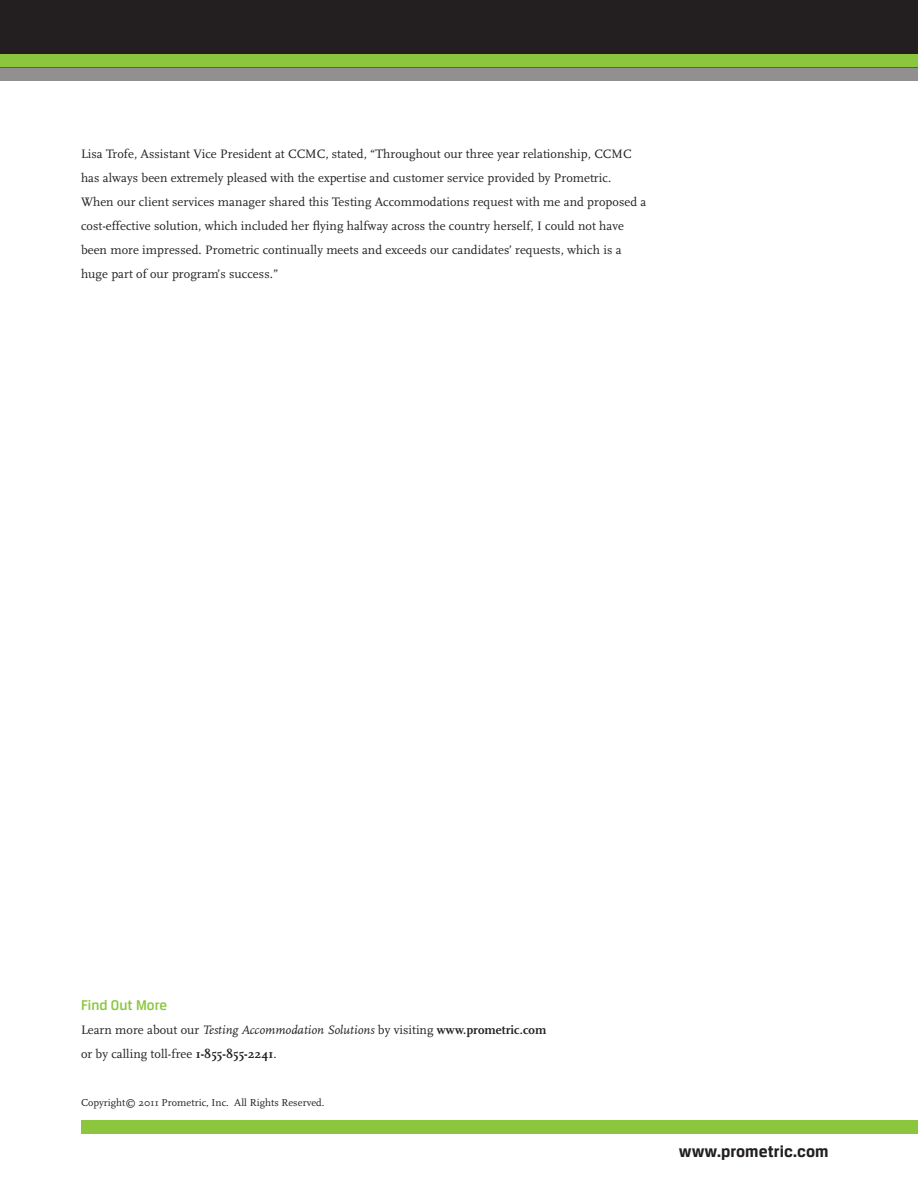
<style>
.page{position:relative;width:918px;height:1188px;background:#fff}
.page>*{position:absolute;margin:0;border:0;box-sizing:border-box;transform-origin:0 0}
.t1{font:700 17.25px "Breuer Text";letter-spacing:.005em;color:#231f20}
.t2{font:500 15px "Breuer Text";letter-spacing:.005em;color:#8bc63e}
.t3{font:12.75px/24px "Scala";letter-spacing:.005em;color:#231f20}
.t4{font:10.5px "Scala";letter-spacing:.005em;color:#231f20}
.s1{font-style:italic}
.s2{font-weight:700}
</style>
<div class="page">
<div style="left:0;top:0;width:918px;height:54px;background:#231f20"></div>
<div style="left:81px;top:1120px;width:837px;height:14px;background:#8bc63e"></div>
<div style="left:0;top:54px;width:918px;height:14px;background:#8bc63e"></div>
<div style="left:0;top:68px;width:918px;height:13px;background:#918f8f"></div>
<p class="t3" style="left:81px;top:142px;width:567px">Lisa Trofe, Assistant Vice President at CCMC, stated, “Throughout our three year relationship, CCMC has always been extremely pleased with the expertise and customer service provided by Prometric.<br>When our client services manager shared this Testing Accommodations request with me and proposed a cost-effective solution, which included her flying halfway across the country herself, I could not have been more impressed. Prometric continually meets and exceeds our candidates’ requests, which is a huge part of our program’s success.”</p>
<p class="t2" style="left:81px;top:997px;width:88px">Find Out More</p>
<p class="t3" style="left:81px;top:1018px;width:467px">Learn more about our <span class="s1">Testing Accommodation Solutions</span> by visiting <span class="s2">www.prometric.com </span>or by calling toll-free <span class="s2">1-855-855-2241</span>.</p>
<p class="t4" style="left:81px;top:1097px;width:245px">Copyright© 2011 Prometric, Inc. All Rights Reserved.</p>
<h1 class="t1" style="left:679px;top:1142px;width:151px">www.prometric.com</h1>
</div>
